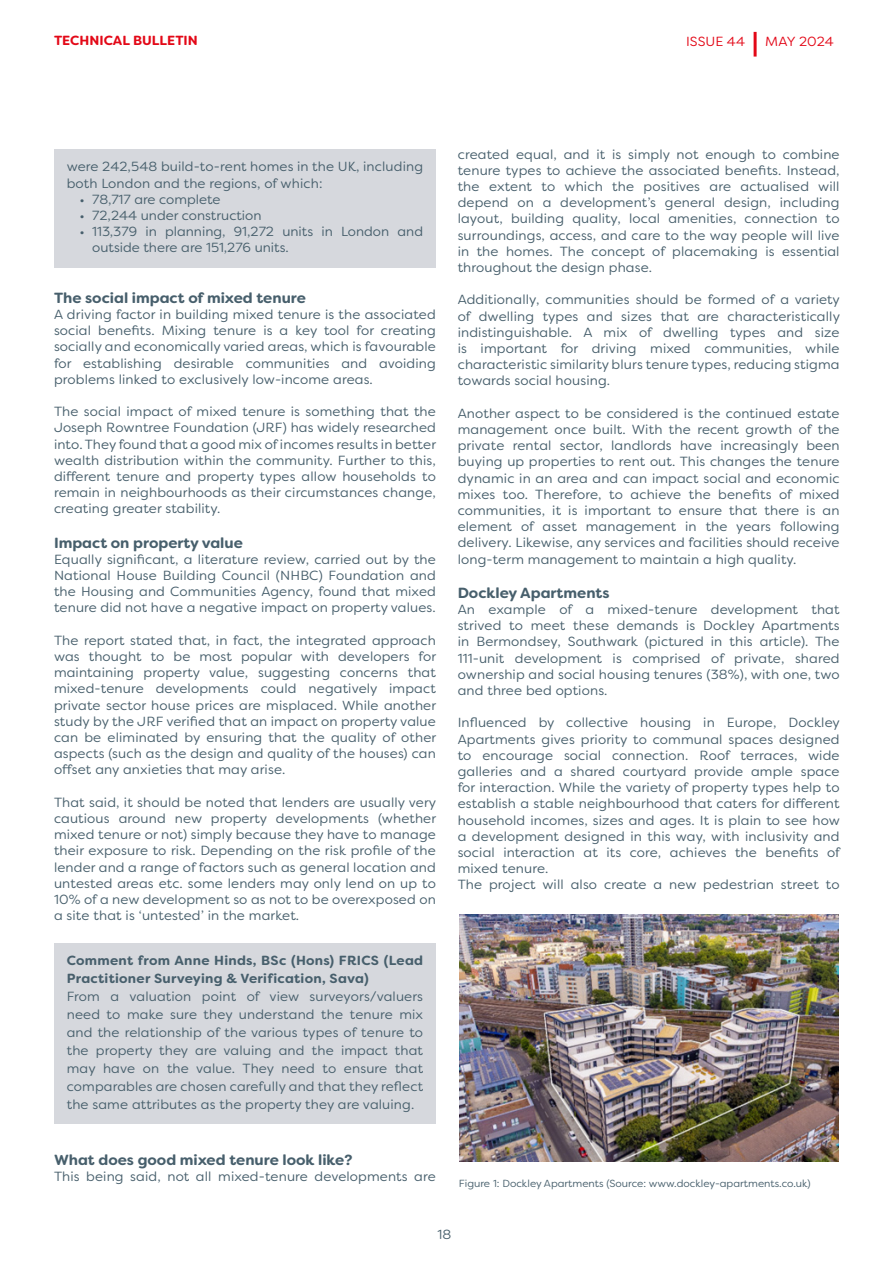
<style>
.page{position:relative;width:893px;height:1263px;background:#fff}
.page>*{position:absolute;margin:0;border:0;box-sizing:border-box;transform-origin:0 0}
.t1{font:700 14.7px "Filson Soft";color:#475f6c}
.t2{font:13.2px/16.2px "Filson Soft";letter-spacing:.01em;color:#475f6c;text-align:justify}
.t3{font:700 13.2px/18px "Filson Soft";letter-spacing:.02em;color:#475f6c}
.t4{font:700 13.2px "Filson Soft";color:#e30817}
.t5{font:13.2px "Filson Soft";color:#e30817}
.t6{font:10.35px "Filson Soft";color:#475f6c}
.s1{color:#e30617}
</style>
<div class="page">
<hr style="left:754px;top:32px;width:3px;height:25px;background:#e30817">
<div style="left:54px;top:943px;width:382px;height:180px;background:#d6d8dd"></div>
<div style="left:54px;top:149px;width:382px;height:119px;background:#d6d8dd"></div>
<img style="left:459px;top:914px;width:380px;height:247px">
<p class="t4" style="left:54px;top:32px;width:145px">TECHNICAL BULLETIN</p>
<p class="t5" style="left:686px;top:33px;width:60px">ISSUE 44</p>
<p class="t5" style="left:765px;top:33px;width:70px"><span class="s1">MAY</span> 2024</p>
<p class="t2" style="left:67px;top:159px;width:358px">were 242,548 build-to-rent homes in the UK, including both London and the regions, of which:</p>
<p class="t2" style="left:80px;top:191px;width:143px">• 78,717 are complete</p>
<p class="t2" style="left:80px;top:207px;width:184px">• 72,244 under construction</p>
<p class="t2" style="left:92px;top:223px;width:332px;text-indent:-13px">• 113,379 in planning, 91,272 units in London and outside there are 151,276 units.</p>
<p class="t1" style="left:54px;top:288px;width:254px">The social impact of mixed tenure</p>
<p class="t2" style="left:54px;top:306px;width:383px">A driving factor in building mixed tenure is the associated social benefits. Mixing tenure is a key tool for creating socially and economically varied areas, which is favourable for establishing desirable communities and avoiding problems linked to exclusively low-income areas.</p>
<p class="t2" style="left:54px;top:403px;width:384px">The social impact of mixed tenure is something that the Joseph Rowntree Foundation (JRF) has widely researched into. They found that a good mix of incomes results in better wealth distribution within the community. Further to this, different tenure and property types allow households to remain in neighbourhoods as their circumstances change, creating greater stability.</p>
<p class="t1" style="left:54px;top:533px;width:190px">Impact on property value</p>
<p class="t2" style="left:54px;top:551px;width:383px">Equally significant, a literature review, carried out by the National House Building Council (NHBC) Foundation and the Housing and Communities Agency, found that mixed tenure did not have a negative impact on property values.</p>
<p class="t2" style="left:54px;top:632px;width:384px">The report stated that, in fact, the integrated approach was thought to be most popular with developers for maintaining property value, suggesting concerns that mixed-tenure developments could negatively impact private sector house prices are misplaced. While another study by the JRF verified that an impact on property value can be eliminated by ensuring that the quality of other aspects (such as the design and quality of the houses) can offset any anxieties that may arise.</p>
<p class="t2" style="left:54px;top:794px;width:384px">That said, it should be noted that lenders are usually very cautious around new property developments (whether mixed tenure or not) simply because they have to manage their exposure to risk. Depending on the risk profile of the lender and a range of factors such as general location and untested areas etc. some lenders may only lend on up to 10% of a new development so as not to be overexposed on a site that is ‘untested’ in the market.</p>
<p class="t3" style="left:67px;top:951px;width:358px">Comment from Anne Hinds, BSc (Hons) FRICS (Lead<br>Practitioner Surveying &amp; Verification, Sava)</p>
<p class="t2" style="left:67px;top:987px;width:358px;line-height:18px">From a valuation point of view surveyors/valuers need to make sure they understand the tenure mix and the relationship of the various types of tenure to the property they are valuing and the impact that may have on the value. They need to ensure that comparables are chosen carefully and that they reflect the same attributes as the property they are valuing.</p>
<p class="t1" style="left:54px;top:1150px;width:300px">What does good mixed tenure look like?</p>
<p class="t2" style="left:54px;top:1168px;width:383px">This being said, not all mixed-tenure developments are</p>
<p class="t2" style="left:458px;top:146px;width:383px">created equal, and it is simply not enough to combine tenure types to achieve the associated benefits. Instead, the extent to which the positives are actualised will depend on a development’s general design, including layout, building quality, local amenities, connection to surroundings, access, and care to the way people will live in the homes. The concept of placemaking is essential throughout the design phase.</p>
<p class="t2" style="left:458px;top:292px;width:384px">Additionally, communities should be formed of a variety of dwelling types and sizes that are characteristically indistinguishable. A mix of dwelling types and size is important for driving mixed communities, while characteristic similarity blurs tenure types, reducing stigma towards social housing.</p>
<p class="t2" style="left:458px;top:405px;width:383px">Another aspect to be considered is the continued estate management once built. With the recent growth of the private rental sector, landlords have increasingly been buying up properties to rent out. This changes the tenure dynamic in an area and can impact social and economic mixes too. Therefore, to achieve the benefits of mixed communities, it is important to ensure that there is an element of asset management in the years following delivery. Likewise, any services and facilities should receive long-term management to maintain a high quality.</p>
<p class="t1" style="left:458px;top:583px;width:153px">Dockley Apartments</p>
<p class="t2" style="left:458px;top:601px;width:383px">An example of a mixed-tenure development that strived to meet these demands is Dockley Apartments in Bermondsey, Southwark (pictured in this article). The 111-unit development is comprised of private, shared ownership and social housing tenures (38%), with one, two and three bed options.</p>
<p class="t2" style="left:458px;top:715px;width:384px;text-align:left">Influenced by collective housing in Europe, Dockley Apartments gives priority to communal spaces designed to encourage social connection. Roof terraces, wide galleries and a shared courtyard provide ample space for interaction. While the variety of property types help to establish a stable neighbourhood that caters for different household incomes, sizes and ages. It is plain to see how a development designed in this way, with inclusivity and social interaction at its core, achieves the benefits of mixed tenure.<br>The project will also create a new pedestrian street to</p>
<p class="t6" style="left:459px;top:1176px;width:353px">Figure 1: Dockley Apartments (Source: www.dockley-apartments.co.uk)</p>
<p class="t2" style="left:438px;top:1226px;width:15px">18</p>
</div>
